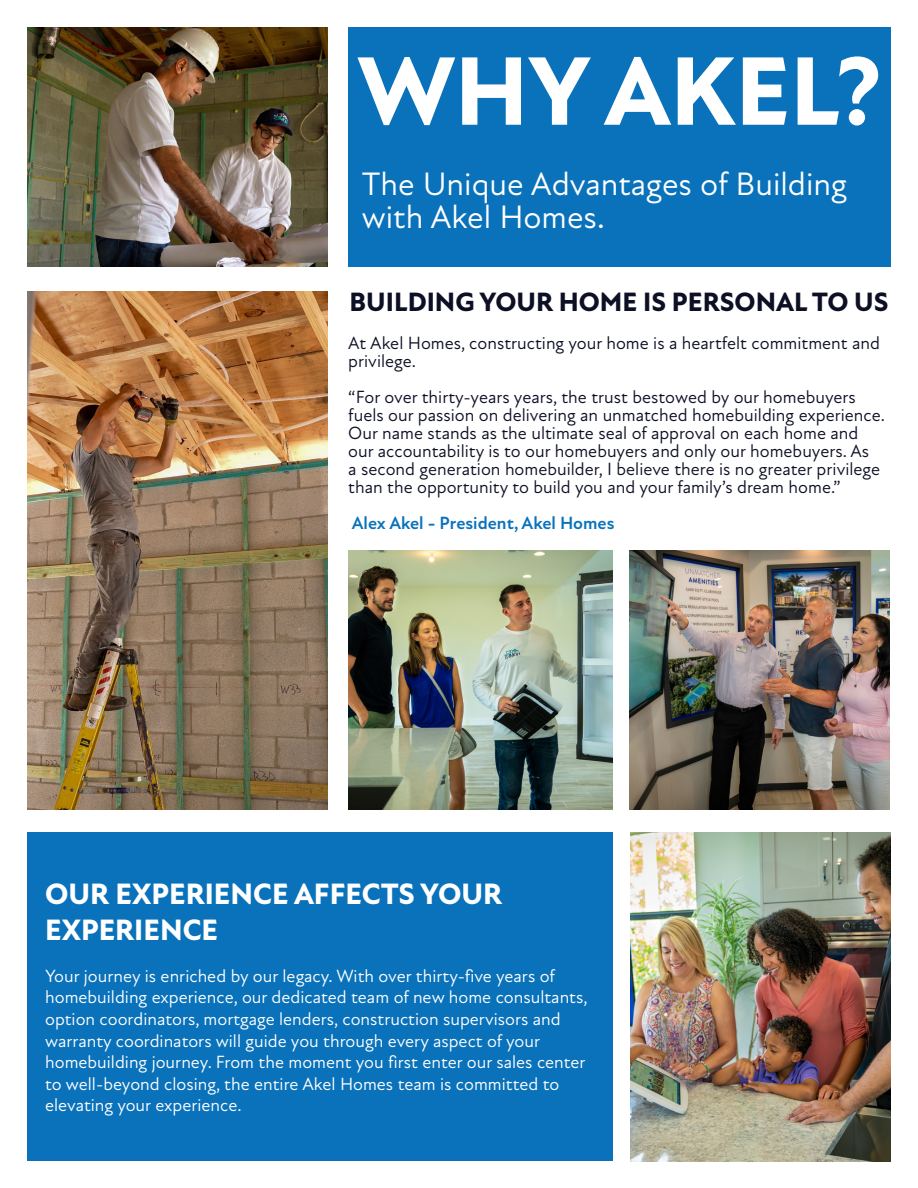
<style>
.page{position:relative;width:918px;height:1188px;background:#fff}
.page>*{position:absolute;margin:0;border:0;box-sizing:border-box;transform-origin:0 0}
.t1{font:800 99px "New Atten";color:#fff}
.t2{font:33px/33px "New Atten";color:#fff}
.t3{font:800 30px/36px "New Atten";color:#fff}
.t4{font:800 27px "New Atten";color:#0d1025}
.t5{font:18px/18px "New Atten";color:#0d1025}
.t6{font:18px/21.6px "New Atten";color:#fff}
.t7{font:700 18px "New Atten";color:#0972bb}
</style>
<div class="page">
<div style="left:27px;top:832px;width:586px;height:329px;background:#0972bb"></div>
<div style="left:348px;top:27px;width:543px;height:240px;background:#0972bb"></div>
<img style="left:27px;top:291px;width:301px;height:519px">
<img style="left:27px;top:27px;width:301px;height:240px">
<img style="left:348px;top:551px;width:264px;height:259px">
<img style="left:629px;top:551px;width:261px;height:259px">
<img style="left:631px;top:832px;width:260px;height:329px">
<p class="t1" style="left:358px;top:33px;width:524px">WHY AKEL?</p>
<p class="t2" style="left:362px;top:168px;width:487px">The Unique Advantages of Building with Akel Homes.</p>
<p class="t4" style="left:350px;top:286px;width:540px">BUILDING YOUR HOME IS PERSONAL TO US</p>
<p class="t5" style="left:348px;top:334px;width:533px">At Akel Homes, constructing your home is a heartfelt commitment and privilege.</p>
<p class="t5" style="left:348px;top:388px;width:538px">“For over thirty-years years, the trust bestowed by our homebuyers fuels our passion on delivering an unmatched homebuilding experience.<br>Our name stands as the ultimate seal of approval on each home and our accountability is to our homebuyers and only our homebuyers. As<br>a second generation homebuilder, I believe there is no greater privilege than the opportunity to build you and your family’s dream home.”</p>
<p class="t7" style="left:352px;top:513px;width:264px">Alex Akel - President, Akel Homes</p>
<p class="t3" style="left:45px;top:877px;width:458px">OUR EXPERIENCE AFFECTS YOUR<br>EXPERIENCE</p>
<p class="t6" style="left:45px;top:965px;width:544px">Your journey is enriched by our legacy. With over thirty-five years of homebuilding experience, our dedicated team of new home consultants, option coordinators, mortgage lenders, construction supervisors and warranty coordinators will guide you through every aspect of your homebuilding journey. From the moment you first enter our sales center to well-beyond closing, the entire Akel Homes team is committed to elevating your experience.</p>
</div>
